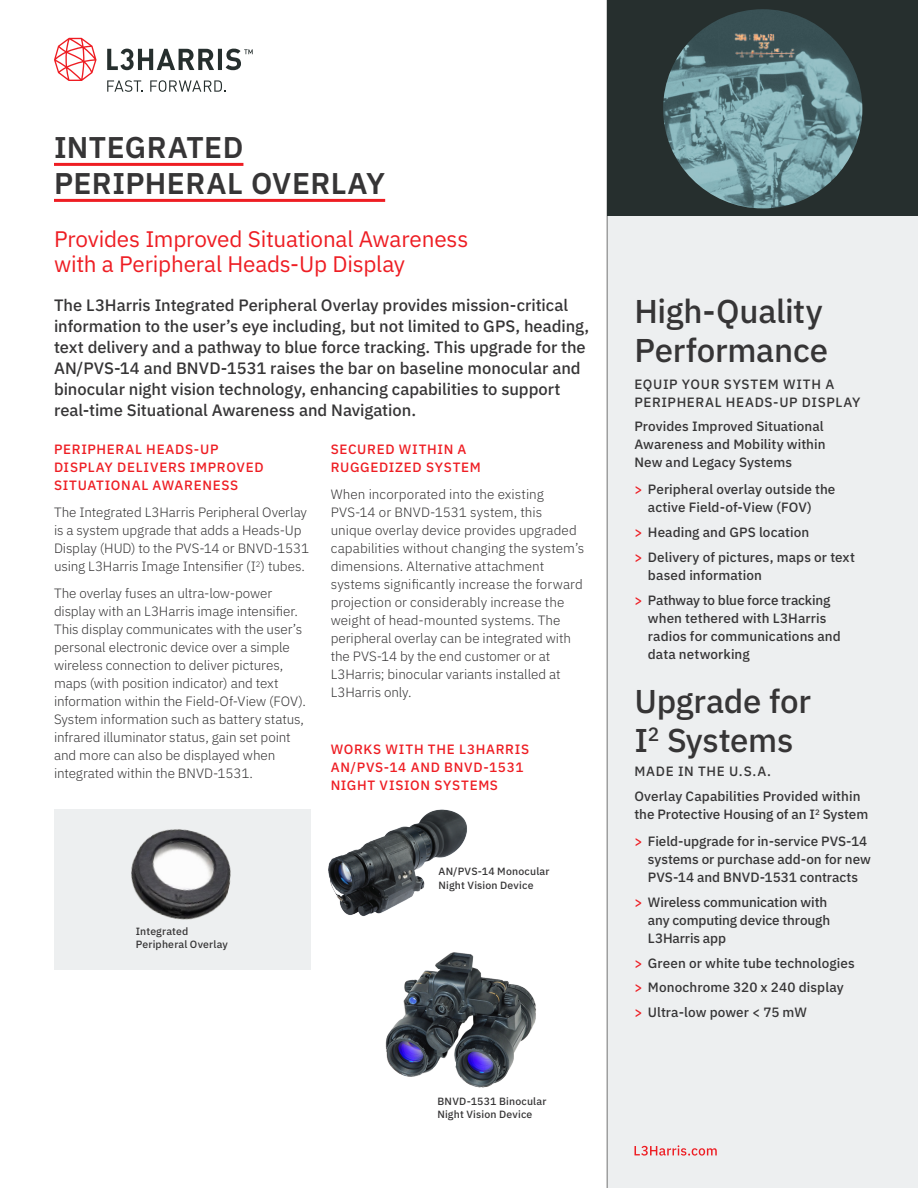
<style>
.page{position:relative;width:918px;height:1188px;background:#fff}
.page>*{position:absolute;margin:0;border:0;box-sizing:border-box;transform-origin:0 0}
.CALLOUT___Plex_Sans{font:500 33px/39px "IBM Plex Sans";letter-spacing:-.01em;color:#363536}
.H1___Plex_Sans_20pt{font:600 30px/36px "IBM Plex Sans";letter-spacing:.015em;color:#363536}
.H2__RED____Plex_Sans{font:22.5px/25.5px "IBM Plex Sans";letter-spacing:-.01em;color:#ee1d23}
.H2__RED____Plex_Sans-2{font:500 16.5px/21px "IBM Plex Sans";color:#363536}
.BODY___Plex_Sans_Lig{font:300 13.5px/18px "IBM Plex Sans";letter-spacing:-.005em;color:#363536}
.LIST_HEADING___Plex{font:500 13.5px/18px "IBM Plex Sans";letter-spacing:.005em;color:#363536}
.BODY___Plex_Sans_Lig-2{font:500 13.5px/18px "IBM Plex Sans";letter-spacing:.055em;color:#ee1d23}
.H3__RED____Plex_Sans{font:500 13.5px/18px "IBM Plex Sans";letter-spacing:.05em;color:#ee1d23}
.H3__0_0_0_93____Plex{font:500 13.5px/18px "IBM Plex Sans";letter-spacing:.05em;color:#363536}
.LIST_HEADING___Plex-2{font:500 10.5px/13.5px "IBM Plex Sans";letter-spacing:.015em;color:#363536}
.s1{color:#ee1d23}
</style>
<div class="page">
<hr style="left:54px;top:163px;width:189px;height:3px;background:#ee1d23">
<hr style="left:54px;top:199px;width:331px;height:3px;background:#ee1d23">
<div style="left:607px;top:0;width:311px;height:1188px;background:#edeff0"></div>
<div style="left:54px;top:809px;width:256px;height:161px;background:#edeff0"></div>
<hr style="left:607px;top:0;width:1px;height:1188px;background:#737473">
<svg style="left:634px;top:1145px;width:83px;height:11px"></svg>
<svg style="left:54px;top:38px;width:43px;height:43px"></svg>
<svg style="left:107px;top:80px;width:36px;height:12px"></svg>
<svg style="left:150px;top:80px;width:75px;height:12px"></svg>
<svg style="left:107px;top:49px;width:146px;height:21px"></svg>
<img style="left:328px;top:809px;width:139px;height:108px">
<img style="left:385px;top:952px;width:151px;height:136px">
<div style="left:608px;top:0;width:310px;height:216px;background:#262f2e"></div>
<img style="left:663px;top:9px;width:199px;height:199px;border-radius:100px">
<img style="left:131px;top:829px;width:100px;height:91px">
<img style="left:690px;top:9px;width:135px;height:69px">
<p class="H1___Plex_Sans_20pt" style="left:54px;top:127px;width:333px">INTEGRATED<br>PERIPHERAL OVERLAY</p>
<p class="H2__RED____Plex_Sans" style="left:54px;top:224px;width:416px">Provides Improved Situational Awareness with a Peripheral Heads-Up Display</p>
<p class="H2__RED____Plex_Sans-2" style="left:54px;top:294px;width:537px">The L3Harris Integrated Peripheral Overlay provides mission-critical information to the user’s eye including, but not limited to GPS, heading, text delivery and a pathway to blue force tracking. This upgrade for the AN/PVS-14 and BNVD-1531 raises the bar on baseline monocular and binocular night vision technology, enhancing capabilities to support real-time Situational Awareness and Navigation.</p>
<p class="BODY___Plex_Sans_Lig-2" style="left:331px;top:440px;width:152px">SECURED WITHIN A<br>RUGGEDIZED SYSTEM</p>
<p class="BODY___Plex_Sans_Lig" style="left:331px;top:484px;width:255px">When incorporated into the existing PVS-14 or BNVD-1531 system, this unique overlay device provides upgraded capabilities without changing the system’s dimensions. Alternative attachment systems significantly increase the forward projection or considerably increase the weight of head-mounted systems. The peripheral overlay can be integrated with the PVS-14 by the end customer or at L3Harris; binocular variants installed at L3Harris only.</p>
<p class="H3__RED____Plex_Sans" style="left:54px;top:440px;width:211px">PERIPHERAL HEADS-UP<br>DISPLAY DELIVERS IMPROVED<br>SITUATIONAL AWARENESS</p>
<p class="BODY___Plex_Sans_Lig" style="left:54px;top:502px;width:257px">The Integrated L3Harris Peripheral Overlay is a system upgrade that adds a Heads-Up Display (HUD) to the PVS-14 or BNVD-1531 using L3Harris Image Intensifier (I<sup>2</sup>) tubes.</p>
<p class="BODY___Plex_Sans_Lig" style="left:54px;top:583px;width:253px">The overlay fuses an ultra-low-power display with an L3Harris image intensifier.<br>This display communicates with the user’s personal electronic device over a simple wireless connection to deliver pictures, maps (with position indicator) and text information within the Field-Of-View (FOV).<br>System information such as battery status, infrared illuminator status, gain set point and more can also be displayed when integrated within the BNVD-1531.</p>
<p class="BODY___Plex_Sans_Lig-2" style="left:331px;top:739px;width:200px">WORKS WITH THE L3HARRIS<br>AN/PVS-14 AND BNVD-1531<br>NIGHT VISION SYSTEMS</p>
<p class="LIST_HEADING___Plex-2" style="left:136px;top:923px;width:94px">Integrated<br>Peripheral Overlay</p>
<p class="LIST_HEADING___Plex-2" style="left:438px;top:864px;width:113px">AN/PVS-14 Monocular<br>Night Vision Device</p>
<p class="LIST_HEADING___Plex-2" style="left:437px;top:1094px;width:111px">BNVD-1531 Binocular<br>Night Vision Device</p>
<p class="CALLOUT___Plex_Sans" style="left:634px;top:289px;width:195px">High-Quality<br>Performance</p>
<p class="H3__0_0_0_93____Plex" style="left:634px;top:374px;width:228px">EQUIP YOUR SYSTEM WITH A<br>PERIPHERAL HEADS-UP DISPLAY</p>
<p class="LIST_HEADING___Plex" style="left:634px;top:417px;width:193px">Provides Improved Situational<br>Awareness and Mobility within<br>New and Legacy Systems</p>
<p class="LIST_HEADING___Plex" style="left:648px;top:480px;width:189px;text-indent:-14px"><span class="s1">&gt;</span> Peripheral overlay outside the active Field-of-View (FOV)</p>
<p class="LIST_HEADING___Plex" style="left:634px;top:522px;width:176px"><span class="s1">&gt;</span> Heading and GPS location</p>
<p class="LIST_HEADING___Plex" style="left:648px;top:547px;width:209px;text-indent:-14px"><span class="s1">&gt;</span> Delivery of pictures, maps or text based information</p>
<p class="LIST_HEADING___Plex" style="left:648px;top:590px;width:195px;text-indent:-14px"><span class="s1">&gt;</span> Pathway to blue force tracking when tethered with L3Harris radios for communications and data networking</p>
<p class="CALLOUT___Plex_Sans" style="left:634px;top:679px;width:178px">Upgrade for<br>I<sup>2</sup> Systems</p>
<p class="H3__0_0_0_93____Plex" style="left:634px;top:762px;width:138px">MADE IN THE U.S.A.</p>
<p class="LIST_HEADING___Plex" style="left:634px;top:786px;width:235px">Overlay Capabilities Provided within the Protective Housing of an I<sup>2</sup> System</p>
<p class="LIST_HEADING___Plex" style="left:648px;top:831px;width:225px;text-indent:-14px"><span class="s1">&gt;</span> Field-upgrade for in-service PVS-14 systems or purchase add-on for new<br>PVS-14 and BNVD-1531 contracts</p>
<p class="LIST_HEADING___Plex" style="left:648px;top:892px;width:184px;text-indent:-14px"><span class="s1">&gt;</span> Wireless communication with any computing device through<br>L3Harris app</p>
<p class="LIST_HEADING___Plex" style="left:634px;top:953px;width:222px"><span class="s1">&gt;</span> Green or white tube technologies</p>
<p class="LIST_HEADING___Plex" style="left:634px;top:978px;width:211px"><span class="s1">&gt;</span> Monochrome 320 x 240 display</p>
<p class="LIST_HEADING___Plex" style="left:634px;top:1002px;width:174px"><span class="s1">&gt;</span> Ultra-low power &lt; 75 mW</p>
</div>
